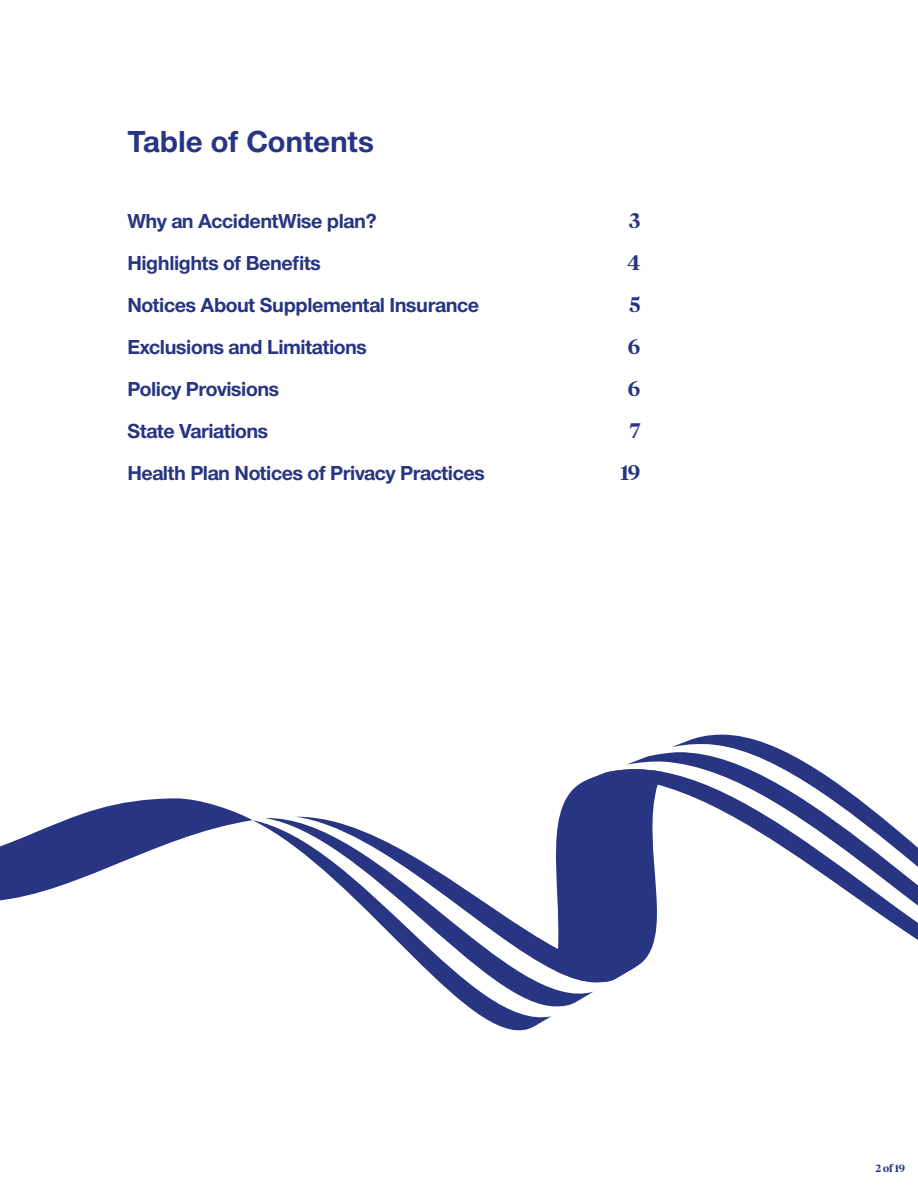
<style>
.page{position:relative;width:918px;height:1188px;background:#fff}
.page>*{position:absolute;margin:0;border:0;box-sizing:border-box;transform-origin:0 0}
.t1{font:700 31.5px "UHC Sans";color:#283582}
.t2{font:700 21px "UHC Sans";letter-spacing:-.02em;color:#283582}
.t3{font:600 21px "UHC Serif Headline";color:#283582}
.t4{font:600 10.5px "UHC Serif Headline";color:#283582}
</style>
<div class="page">
<svg style="left:560px;top:780px;width:27px;height:35px"></svg>
<svg style="left:587px;top:735px;width:331px;height:232px"></svg>
<svg style="left:253px;top:815px;width:383px;height:216px"></svg>
<svg style="left:0;top:798px;width:253px;height:103px"></svg>
<h1 class="t1" style="left:127px;top:121px;width:248px">Table of Contents</h1>
<p class="t2" style="left:127px;top:207px;width:251px">Why an AccidentWise plan?</p>
<p class="t3" style="left:629px;top:206px;width:13px">3</p>
<p class="t2" style="left:127px;top:249px;width:195px">Highlights of Benefits</p>
<p class="t3" style="left:627px;top:248px;width:15px">4</p>
<p class="t2" style="left:127px;top:291px;width:353px">Notices About Supplemental Insurance</p>
<p class="t3" style="left:629px;top:290px;width:13px">5</p>
<p class="t2" style="left:127px;top:333px;width:241px">Exclusions and Limitations</p>
<p class="t3" style="left:628px;top:332px;width:14px">6</p>
<p class="t2" style="left:127px;top:375px;width:153px">Policy Provisions</p>
<p class="t3" style="left:628px;top:374px;width:14px">6</p>
<p class="t2" style="left:127px;top:417px;width:142px">State Variations</p>
<p class="t3" style="left:630px;top:416px;width:12px">7</p>
<p class="t2" style="left:127px;top:459px;width:359px">Health Plan Notices of Privacy Practices</p>
<p class="t3" style="left:620px;top:458px;width:22px">19</p>
<p class="t4" style="left:875px;top:1161px;width:31px">2 of 19</p>
</div>
